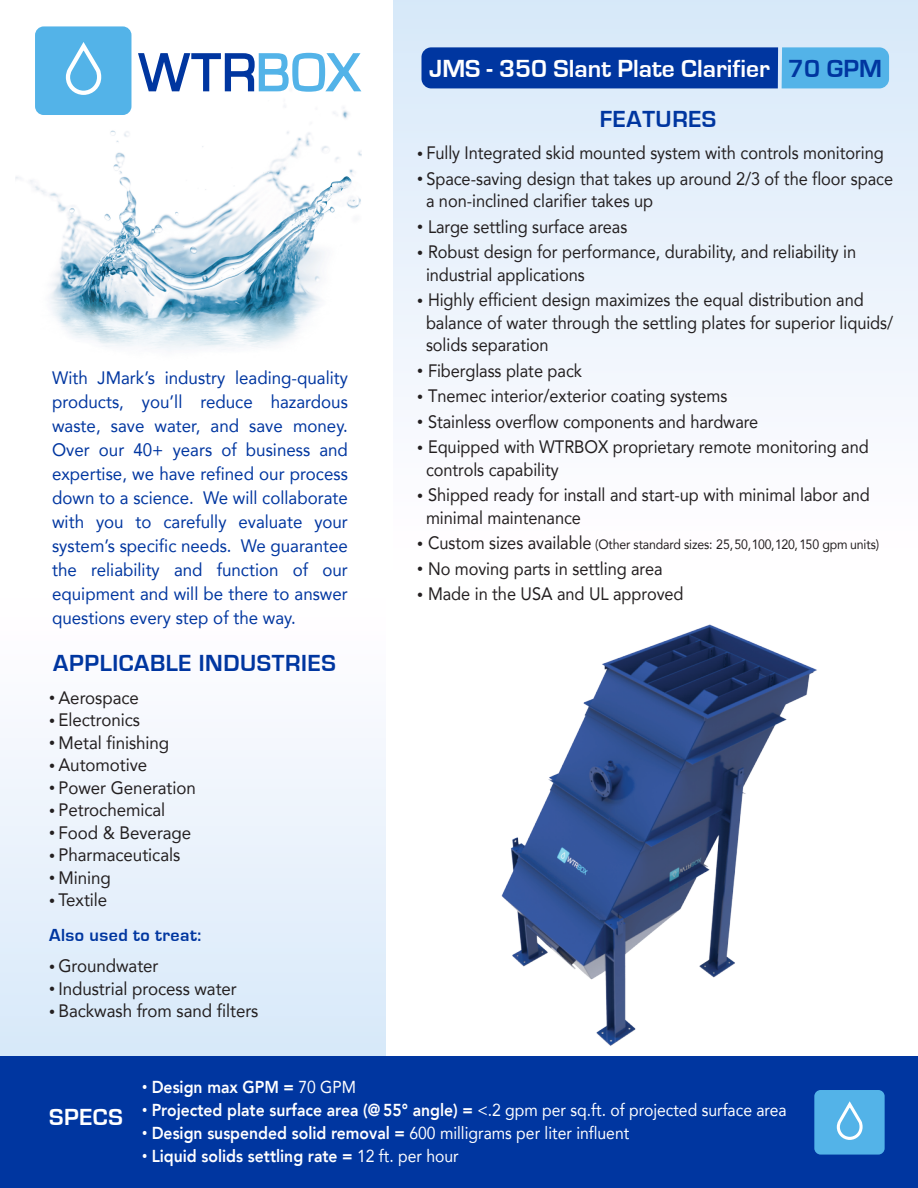
<style>
.page{position:relative;width:918px;height:1188px;background:#fff}
.page>*{position:absolute;margin:0;border:0;box-sizing:border-box;transform-origin:0 0}
.t1{font:54px "Eurostile";letter-spacing:.045em;color:#0036a0;scale:.92 1}
.t2{font:700 25.5px "Eurostile";color:#fff}
.t3{font:700 24px "Eurostile";letter-spacing:.025em;color:#0036a0}
.t4{font:700 24px "Eurostile";letter-spacing:.025em;color:#fff}
.t5{font:18px/22.5px "Avenir";letter-spacing:-.005em;color:#231f20;scale:.91 1}
.t6{font:18px/24px "Avenir";color:#0036a0;text-align:justify;scale:.94 1}
.t7{font:18px "Avenir";letter-spacing:-.005em;color:#231f20;scale:.94 1}
.t8{font:700 18px "Eurostile";letter-spacing:.025em;color:#0036a0}
.t9{font:800 17.25px "Avenir";color:#fff;scale:.91 1}
.t10{font:17.25px "Avenir";color:#fff;scale:.91 1}
.t11{font:13.5px "Avenir";letter-spacing:-.01em;color:#231f20;scale:.91 1}
.s1{color:#53b3e8}
.s2{color:#0036a0}
.s3{font-size:12px}
.s4{font-size:18px}
.s5{font-weight:400;font-size:11.55px}
.s6{font-weight:400}
.s7{font-size:11.55px}
.s8{font-weight:800}
</style>
<div class="page">
<div style="left:393px;top:0;width:525px;height:615px;background:linear-gradient(to bottom,#d6e8f9,#fff)"></div>
<svg style="left:421px;top:47px;width:468px;height:41px;background:#1755b2"></svg>
<div style="left:0;top:564px;width:386px;height:497px;background:linear-gradient(to bottom,#fff,#d7e8f9)"></div>
<img style="left:16px;top:70px;width:346px;height:281px">
<svg style="left:137px;top:52px;width:225px;height:52px"></svg>
<div style="left:35px;top:26px;width:96px;height:89px;background:#53b3e8;border-radius:9px"></div>
<svg style="left:65px;top:42px;width:37px;height:53px"></svg>
<div style="left:0;top:1056px;width:918px;height:132px;background:#0036a0"></div>
<div style="left:814px;top:1090px;width:71px;height:65px;background:#53b3e8;border-radius:6px"></div>
<svg style="left:836px;top:1101px;width:27px;height:39px"></svg>
<img style="left:501px;top:625px;width:316px;height:421px">
<h1 class="t1" style="left:139px;top:43px;width:240px">WTR<span class="s1">BOX</span></h1>
<h2 class="t2" style="left:429px;top:55px;width:454px">JMS - 350 Slant Plate Clarifier <span class="s2">70 GPM</span></h2>
<p class="t6" style="left:52px;top:365px;width:316px">With JMark’s industry leading-quality products, you’ll reduce hazardous waste, save water, and save money.<br>Over our 40+ years of business and expertise, we have refined our process down to a science. We will collaborate with you to carefully evaluate your system’s specific needs. We guarantee the reliability and function of our equipment and will be there to answer questions every step of the way.</p>
<h3 class="t3" style="left:53px;top:650px;width:284px">APPLICABLE INDUSTRIES</h3>
<p class="t7" style="left:49px;top:683px;width:97px"><span class="s3">•</span> Aerospace</p>
<p class="t7" style="left:49px;top:705px;width:98px"><span class="s3">•</span> Electronics</p>
<p class="t7" style="left:49px;top:728px;width:129px"><span class="s3">•</span> Metal finishing</p>
<p class="t7" style="left:49px;top:750px;width:106px"><span class="s3">•</span> Automotive</p>
<p class="t7" style="left:49px;top:773px;width:158px"><span class="s3">•</span> Power Generation</p>
<p class="t7" style="left:49px;top:795px;width:125px"><span class="s3">•</span> Petrochemical</p>
<p class="t7" style="left:49px;top:818px;width:153px"><span class="s3">•</span> Food &amp; Beverage</p>
<p class="t7" style="left:49px;top:840px;width:141px"><span class="s3">•</span> Pharmaceuticals</p>
<p class="t7" style="left:49px;top:863px;width:67px"><span class="s3">•</span> Mining</p>
<p class="t7" style="left:49px;top:885px;width:63px"><span class="s3">•</span> Textile</p>
<p class="t8" style="left:49px;top:925px;width:154px">Also used to treat:</p>
<p class="t7" style="left:49px;top:951px;width:118px"><span class="s3">•</span> Groundwater</p>
<p class="t7" style="left:49px;top:974px;width:201px"><span class="s3">•</span> Industrial process water</p>
<p class="t7" style="left:49px;top:996px;width:224px"><span class="s3">•</span> Backwash from sand filters</p>
<h3 class="t3" style="left:600px;top:106px;width:118px">FEATURES</h3>
<p class="t5" style="left:417px;top:141px;width:514px"><span class="s3">•</span> Fully Integrated skid mounted system with controls monitoring</p>
<p class="t5" style="left:426px;top:167px;width:515px;text-indent:-9px"><span class="s3">•</span> Space-saving design that takes up around 2/3 of the floor space a non-inclined clarifier takes up</p>
<p class="t5" style="left:417px;top:215px;width:233px"><span class="s3">•</span> Large settling surface areas</p>
<p class="t5" style="left:426px;top:240px;width:474px;text-indent:-9px"><span class="s3">•</span> Robust design for performance, durability, and reliability in industrial applications</p>
<p class="t5" style="left:426px;top:288px;width:515px;text-indent:-9px"><span class="s3">•</span> Highly efficient design maximizes the equal distribution and balance of water through the settling plates for superior liquids/ solids separation</p>
<p class="t5" style="left:417px;top:359px;width:183px"><span class="s3">•</span> Fiberglass plate pack</p>
<p class="t5" style="left:417px;top:384px;width:343px"><span class="s3">•</span> Tnemec interior/exterior coating systems</p>
<p class="t5" style="left:417px;top:410px;width:377px"><span class="s3">•</span> Stainless overflow components and hardware</p>
<p class="t5" style="left:426px;top:435px;width:488px;text-indent:-9px"><span class="s3">•</span> Equipped with WTRBOX proprietary remote monitoring and controls capability</p>
<p class="t5" style="left:426px;top:483px;width:489px;text-indent:-9px"><span class="s3">•</span> Shipped ready for install and start-up with minimal labor and minimal maintenance</p>
<p class="t11" style="left:417px;top:534px;width:509px"><span class="s3">•</span> <span class="s4">Custom sizes available</span> (Other standard sizes: 25,50,100,120,150 gpm units)</p>
<p class="t5" style="left:417px;top:557px;width:271px"><span class="s3">•</span> No moving parts in settling area</p>
<p class="t5" style="left:417px;top:582px;width:294px"><span class="s3">•</span> Made in the USA and UL approved</p>
<h3 class="t4" style="left:49px;top:1104px;width:75px">SPECS</h3>
<p class="t9" style="left:142px;top:1073px;width:237px"><span class="s5">•</span> Design max GPM = <span class="s6">70 GPM</span></p>
<p class="t9" style="left:142px;top:1096px;width:710px"><span class="s5">•</span> Projected plate surface area (@ 55° angle) = <span class="s6">&lt;.2 gpm per sq.ft. of projected surface area</span></p>
<p class="t10" style="left:142px;top:1119px;width:537px"><span class="s7">•</span> <span class="s8">Design suspended solid removal =</span> 600 milligrams per liter influent</p>
<p class="t9" style="left:142px;top:1142px;width:350px"><span class="s5">•</span> Liquid solids settling rate = <span class="s6">12 ft. per hour</span></p>
</div>
